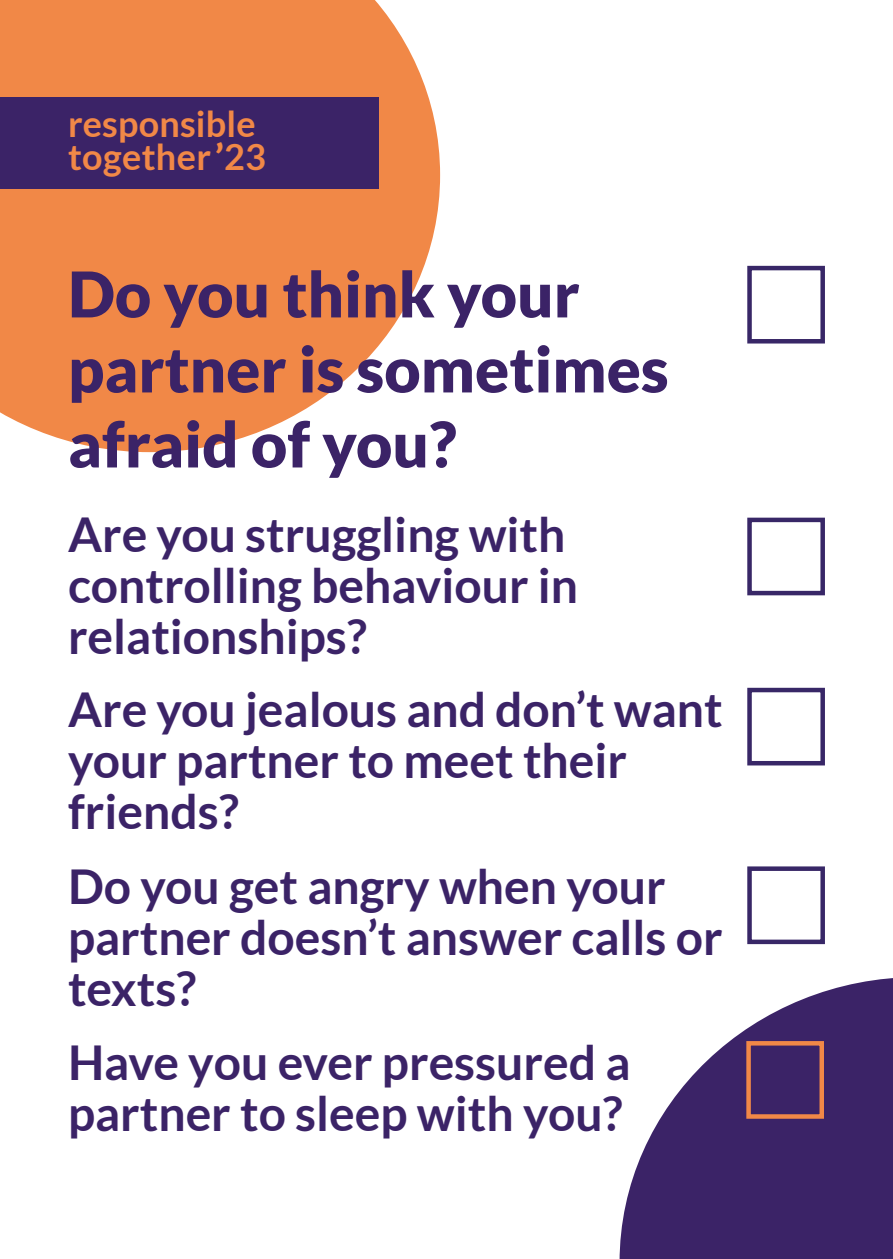
<style>
.page{position:relative;width:893px;height:1259px;background:#fff}
.page>*{position:absolute;margin:0;border:0;box-sizing:border-box;transform-origin:0 0}
.t1{font:900 63px/75px "Lato";color:#3b2367}
.t2{font:700 48px/51px "Lato";color:#3b2367}
.block{font:700 36px "Lato";letter-spacing:.005em;color:#f18847}
.s1{font-weight:900}
</style>
<div class="page">
<svg style="left:620px;top:978px;width:273px;height:281px;fill:#3b2367"></svg>
<div style="left:746px;top:1041px;width:78px;height:77px;border:4px solid #f18847"></div>
<svg style="left:0;top:0;width:440px;height:452px;background:#f29860"></svg>
<div style="left:0;top:97px;width:378px;height:91px;background:#3b2367"></div>
<div style="left:747px;top:517px;width:78px;height:78px;border:4px solid #382767"></div>
<div style="left:747px;top:266px;width:78px;height:77px;border:4px solid #382767"></div>
<div style="left:747px;top:688px;width:78px;height:77px;border:4px solid #382767"></div>
<div style="left:747px;top:866px;width:78px;height:78px;border:4px solid #382767"></div>
<p class="block" style="left:68px;top:104px;width:189px">responsible</p>
<p class="block" style="left:68px;top:137px;width:200px">together<span class="s1">’</span>23</p>
<p class="t1" style="left:68px;top:255px;width:602px">Do you think your partner is sometimes afraid of you?</p>
<p class="t2" style="left:68px;top:508px;width:512px">Are you struggling with controlling behaviour in relationships?</p>
<p class="t2" style="left:68px;top:683px;width:656px">Are you jealous and don’t want your partner to meet their friends?</p>
<p class="t2" style="left:68px;top:860px;width:656px">Do you get angry when your partner doesn’t answer calls or texts?</p>
<p class="t2" style="left:68px;top:1036px;width:564px">Have you ever pressured a partner to sleep with you?</p>
</div>
